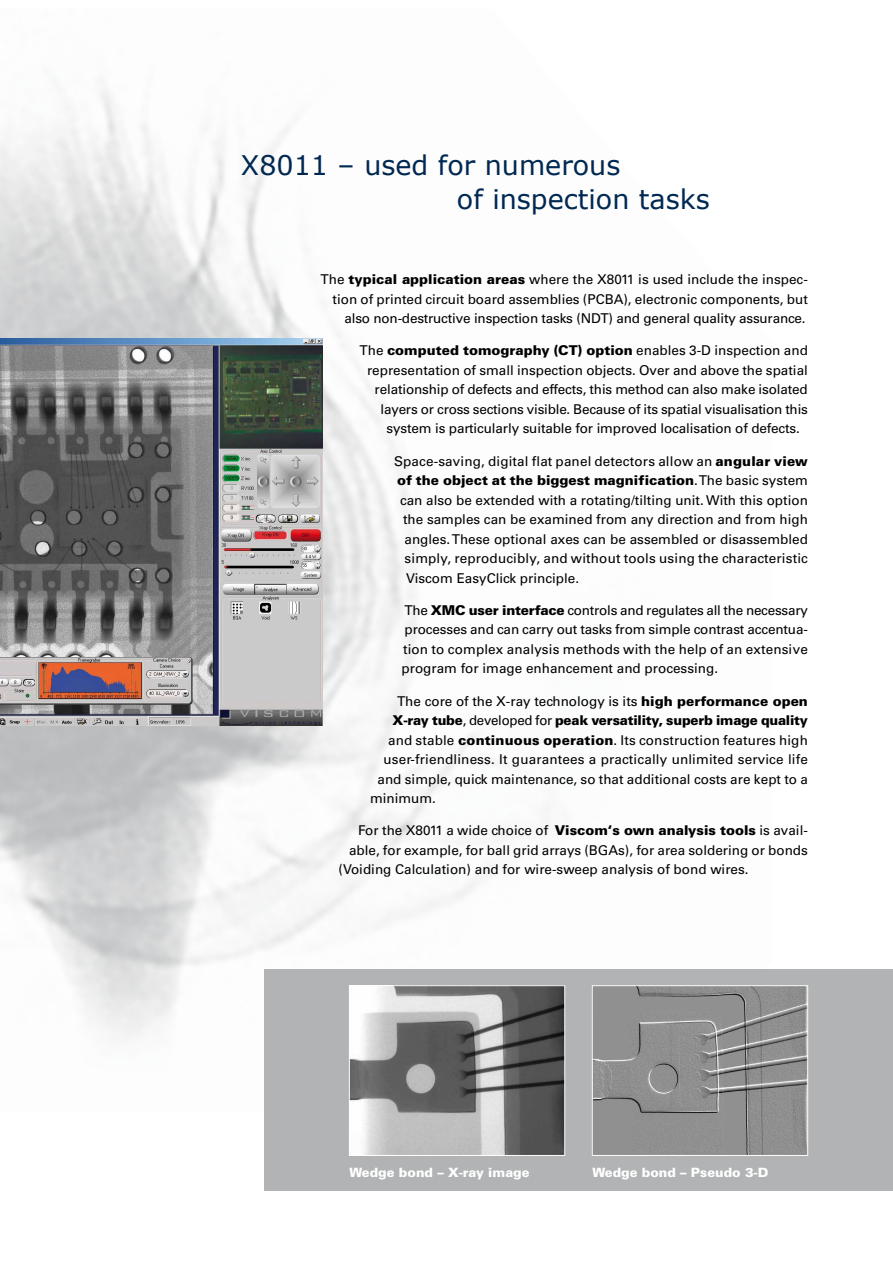
<style>
.page{position:relative;width:893px;height:1263px;background:#fff}
.page>*{position:absolute;margin:0;border:0;box-sizing:border-box;transform-origin:0 0}
._01_Headline_Innen{font:27px/34.5px "Verdana";color:#002851}
._03_Fließtext{font:13.5px/19.5px "Univers";color:#000;text-align:right}
._03_Fließtext-2{font:900 13.5px "Univers";color:#000}
._03_Bildunterschrift{font:900 12.75px "Univers";color:#fff}
.s1{font-weight:900}
.s2{font-weight:400}
</style>
<div class="page">
<img style="left:0;top:89px;width:512px;height:1022px">
<img style="left:0;top:338px;width:322px;height:387px">
<div style="left:265px;top:969px;width:628px;height:222px;background:#b1b3b4"></div>
<img style="left:351px;top:987px;width:212px;height:167px">
<div style="left:349px;top:985px;width:216px;height:171px;border:1px solid #fff"></div>
<img style="left:594px;top:987px;width:212px;height:167px">
<div style="left:592px;top:985px;width:216px;height:171px;border:1px solid #fff"></div>
<p class="_01_Headline_Innen" style="left:457px;top:147px;width:254px;text-indent:-216px">X8011 – used for numerous<br>of inspection tasks</p>
<p class="_03_Fließtext" style="left:321px;top:270px;width:489px">The <span class="s1">typical application areas</span> where the X8011 is used include the inspec&shy;tion of printed circuit board assemblies (PCBA), electronic components, but also non-destructive inspection tasks (NDT) and general quality assurance.</p>
<p class="_03_Fließtext-2" style="left:360px;top:342px;width:450px"><span class="s2">The</span> computed tomography (CT) option <span class="s2">enables 3-D inspection and</span></p>
<p class="_03_Fließtext" style="left:367px;top:360px;width:442px">representation of small inspection objects. Over and above the spatial</p>
<p class="_03_Fließtext" style="left:375px;top:380px;width:435px">relationship of defects and effects, this method can also make isolated</p>
<p class="_03_Fließtext" style="left:381px;top:399px;width:429px">layers or cross sections visible. Because of its spatial visualisation this</p>
<p class="_03_Fließtext" style="left:387px;top:419px;width:415px">system is particularly suitable for improved localisation of defects.</p>
<p class="_03_Fließtext" style="left:394px;top:451px;width:415px">Space-saving, digital flat panel detectors allow an <span class="s1">angular view</span></p>
<p class="_03_Fließtext-2" style="left:397px;top:472px;width:412px">of the object at the biggest magnification<span class="s2">. The basic system</span></p>
<p class="_03_Fließtext" style="left:400px;top:490px;width:409px">can also be extended with a rotating/tilting unit. With this option</p>
<p class="_03_Fließtext" style="left:403px;top:510px;width:406px">the samples can be examined from any direction and from high</p>
<p class="_03_Fließtext" style="left:405px;top:529px;width:405px">angles. These optional axes can be assembled or disassembled</p>
<p class="_03_Fließtext" style="left:405px;top:549px;width:405px">simply, reproducibly, and without tools using the characteristic</p>
<p class="_03_Fließtext" style="left:406px;top:568px;width:175px">Viscom EasyClick principle.</p>
<p class="_03_Fließtext" style="left:402px;top:600px;width:408px;text-align:justify">The <span class="s1">XMC user interface</span> controls and regulates all the necessary processes and can carry out tasks from simple contrast accentua&shy;tion to complex analysis methods with the help of an extensive program for image enhancement and processing.</p>
<p class="_03_Fließtext" style="left:397px;top:691px;width:412px">The core of the X-ray technology is its <span class="s1">high performance open</span></p>
<p class="_03_Fließtext-2" style="left:393px;top:712px;width:417px">X-ray tube<span class="s2">, developed for</span> peak versatility, superb image quality</p>
<p class="_03_Fließtext" style="left:388px;top:730px;width:421px">and stable <span class="s1">continuous operation</span>. Its construction features high</p>
<p class="_03_Fließtext" style="left:384px;top:750px;width:426px">user-friendliness. It guarantees a practically unlimited service life</p>
<p class="_03_Fließtext" style="left:378px;top:769px;width:432px">and simple, quick maintenance, so that additional costs are kept to a</p>
<p class="_03_Fließtext" style="left:370px;top:789px;width:67px">minimum.</p>
<p class="_03_Fließtext" style="left:358px;top:821px;width:451px">For the X8011 a wide choice of <span class="s1">Viscom‘s own analysis tools</span> is avail-</p>
<p class="_03_Fließtext" style="left:349px;top:840px;width:460px">able, for example, for ball grid arrays (BGAs), for area soldering or bonds</p>
<p class="_03_Fließtext" style="left:339px;top:860px;width:412px">(Voiding Calculation) and for wire-sweep analysis of bond wires.</p>
<p class="_03_Bildunterschrift" style="left:349px;top:1165px;width:182px">Wedge bond – X-ray image</p>
<p class="_03_Bildunterschrift" style="left:592px;top:1165px;width:178px">Wedge bond – Pseudo 3-D</p>
</div>
